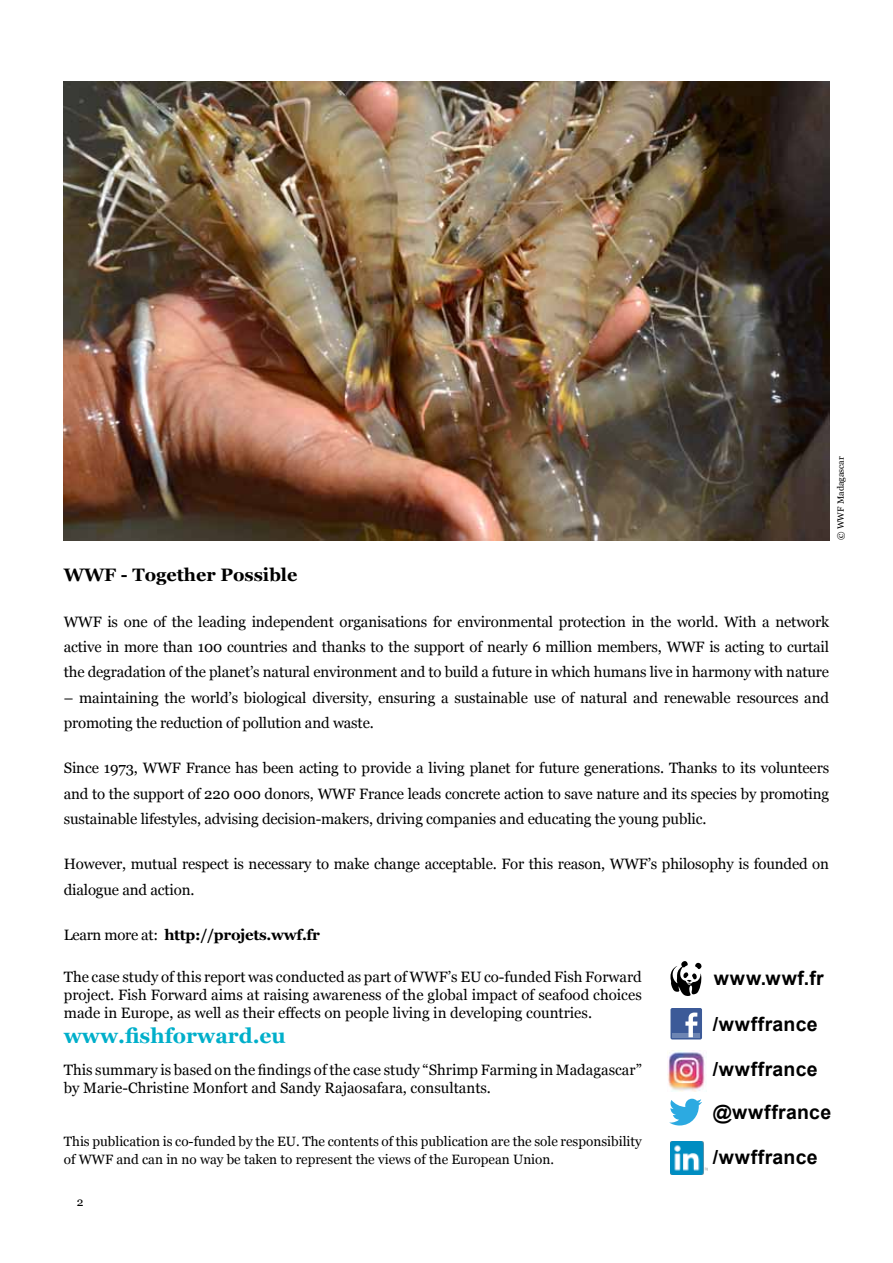
<style>
.page{position:relative;width:893px;height:1263px;background:#fff}
.page>*{position:absolute;margin:0;border:0;box-sizing:border-box;transform-origin:0 0}
.t1{font:700 21px "Georgia";color:#00afca}
.t2{font:700 19.5px "Arial";letter-spacing:.015em;color:#000}
.t3{font:700 18px "Georgia";color:#000}
.t4{font:15px/25.2px "Georgia";letter-spacing:-.01em;color:#000}
.t5{font:700 15px "Georgia";letter-spacing:-.02em;color:#000}
.t6{font:13.5px/18px "Georgia";color:#000}
.t7{font:12px "Georgia";color:#000}
.t8{font:9px "Georgia";color:#000}
.s1{font-weight:400}
</style>
<div class="page">
<div style="left:670px;top:1008px;width:32px;height:31px;background:#3c5a98;border-radius:2px"></div>
<hr style="left:673px;top:1033px;width:27px;height:4px;background:#6d85b3">
<svg style="left:685px;top:1012px;width:12px;height:25px"></svg>
<svg style="left:669px;top:1099px;width:33px;height:26px"></svg>
<svg style="left:670px;top:961px;width:32px;height:35px"></svg>
<img style="left:668px;top:1050px;width:37px;height:41px">
<img style="left:670px;top:1141px;width:37px;height:34px">
<img style="left:64px;top:81px;width:765px;height:459px">
<p class="t8" style="left:835px;top:540px;width:85px;rotate:-90deg">© WWF Madagascar</p>
<p class="t3" style="left:64px;top:564px;width:235px">WWF - Together Possible</p>
<p class="t4" style="left:64px;top:609px;width:767px;text-align:justify">WWF is one of the leading independent organisations for environmental protection in the world. With a network active in more than 100 countries and thanks to the support of nearly 6 million members, WWF is acting to curtail the degradation of the planet’s natural environment and to build a future in which humans live in harmony with nature</p>
<p class="t4" style="left:64px;top:685px;width:767px">– maintaining the world’s biological diversity, ensuring a sustainable use of natural and renewable resources and promoting the reduction of pollution and waste.</p>
<p class="t4" style="left:64px;top:756px;width:767px;text-align:justify">Since 1973, WWF France has been acting to provide a living planet for future generations. Thanks to its volunteers and to the support of 220 000 donors, WWF France leads concrete action to save nature and its species by promoting sustainable lifestyles, advising decision-makers, driving companies and educating the young public.</p>
<p class="t4" style="left:64px;top:852px;width:767px">However, mutual respect is necessary to make change acceptable. For this reason, WWF’s philosophy is founded on dialogue and action.</p>
<p class="t5" style="left:64px;top:925px;width:258px"><span class="s1">Learn more at:</span> http://projets.wwf.fr</p>
<p class="t4" style="left:64px;top:964px;width:580px">The case study of this report was conducted as part of WWF’s EU co-funded Fish Forward</p>
<h2 class="t2" style="left:714px;top:965px;width:111px">www.wwf.fr</h2>
<p class="t4" style="left:64px;top:986px;width:579px;line-height:18px">project. Fish Forward aims at raising awareness of the global impact of seafood choices made in Europe, as well as their effects on people living in developing countries.</p>
<h1 class="t1" style="left:64px;top:1022px;width:224px">www.fishforward.eu</h1>
<p class="t4" style="left:64px;top:1061px;width:579px;line-height:18px">This summary is based on the findings of the case study “Shrimp Farming in Madagascar” by Marie-Christine Monfort and Sandy Rajaosafara, consultants.</p>
<p class="t6" style="left:64px;top:1132px;width:579px">This publication is co-funded by the EU. The contents of this publication are the sole responsibility of WWF and can in no way be taken to represent the views of the European Union.</p>
<h2 class="t2" style="left:713px;top:1012px;width:106px">/wwffrance</h2>
<h2 class="t2" style="left:713px;top:1056px;width:106px">/wwffrance</h2>
<h2 class="t2" style="left:713px;top:1099px;width:120px">@wwffrance</h2>
<h2 class="t2" style="left:713px;top:1144px;width:106px">/wwffrance</h2>
<p class="t7" style="left:77px;top:1195px;width:8px">2</p>
</div>
